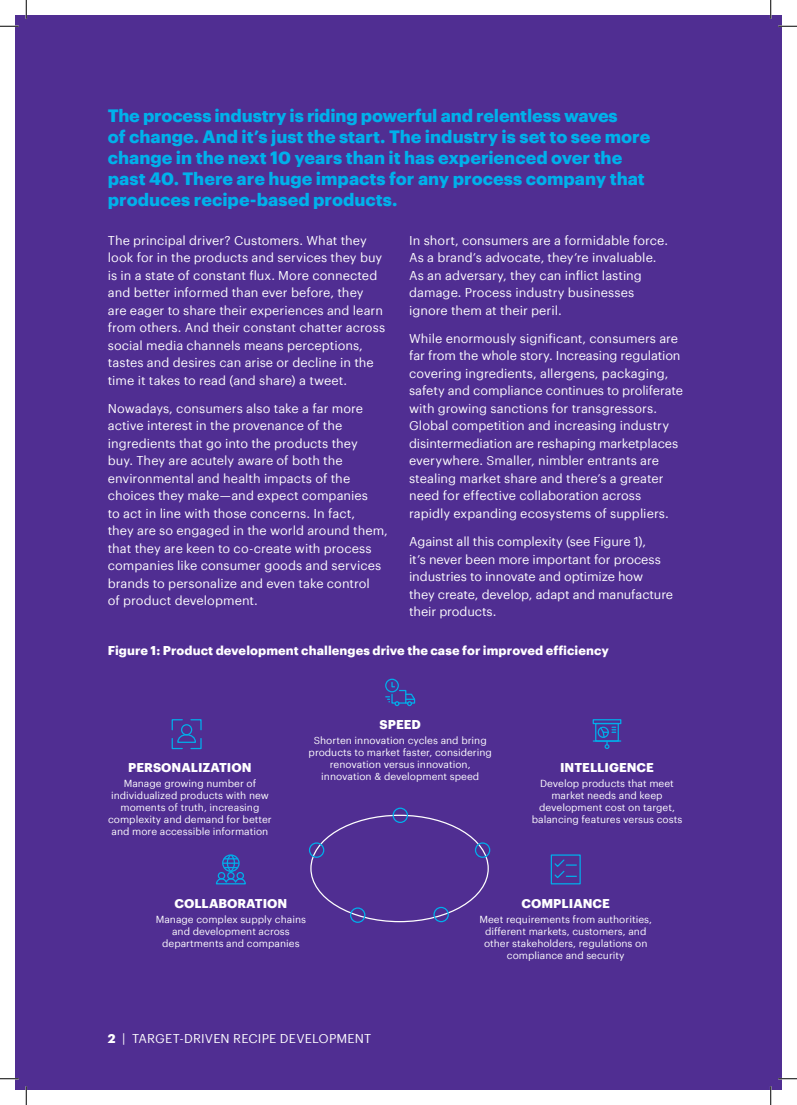
<style>
.page{position:relative;width:797px;height:1105px;background:#fff}
.page>*{position:absolute;margin:0;border:0;box-sizing:border-box;transform-origin:0 0}
.Callout_-_colour{font:700 17.5px/21px "Graphik";color:#00b1eb}
.Text_-_black{font:12.5px/17.5px "Graphik";color:#fff}
.Figure_Title{font:700 12.5px "Graphik";color:#fff}
.t1{font:10px/12px "Graphik";color:#fff;text-align:center}
.s1{font-weight:700}
</style>
<div class="page">
<div style="left:15px;top:15px;width:767px;height:1075px;background:#502e92"></div>
<div style="left:385px;top:679px;width:14px;height:13px;border:1px solid #00afeb;border-radius:50%"></div>
<svg style="left:386px;top:681px;width:30px;height:25px"></svg>
<div style="left:592px;top:719px;width:29px;height:5px;border:1px solid #00afeb"></div>
<hr style="left:593px;top:740px;width:27px;height:2px;background:#00afeb">
<div style="left:595px;top:723px;width:24px;height:19px;border:1px solid #00afeb"></div>
<div style="left:597px;top:727px;width:12px;height:11px;border:1px solid #00afeb;border-radius:50%"></div>
<svg style="left:599px;top:726px;width:16px;height:23px"></svg>
<div style="left:550px;top:854px;width:30px;height:30px;border:1px solid #00afeb"></div>
<svg style="left:554px;top:859px;width:22px;height:19px"></svg>
<svg style="left:216px;top:854px;width:30px;height:31px"></svg>
<svg style="left:171px;top:719px;width:31px;height:31px"></svg>
<div style="left:392px;top:808px;width:16px;height:15px;border:1px solid #00afeb;border-radius:50%"></div>
<div style="left:309px;top:842px;width:15px;height:16px;border:1px solid #00afeb;border-radius:50%"></div>
<div style="left:475px;top:842px;width:15px;height:16px;border:1px solid #00afeb;border-radius:50%"></div>
<div style="left:350px;top:907px;width:15px;height:16px;border:1px solid #00afeb;border-radius:50%"></div>
<div style="left:433px;top:907px;width:16px;height:15px;border:1px solid #00afeb;border-radius:50%"></div>
<svg style="left:0;top:25px;width:19px;height:2px"></svg>
<svg style="left:778px;top:25px;width:19px;height:2px"></svg>
<svg style="left:0;top:1078px;width:19px;height:1px"></svg>
<svg style="left:778px;top:1078px;width:19px;height:1px"></svg>
<svg style="left:25px;top:0;width:2px;height:19px"></svg>
<svg style="left:25px;top:1086px;width:2px;height:19px"></svg>
<svg style="left:770px;top:0;width:1px;height:19px"></svg>
<svg style="left:770px;top:1086px;width:1px;height:19px"></svg>
<p class="Callout_-_colour" style="left:108px;top:104px;width:544px">The process industry is riding powerful and relentless waves<br>of change. And it’s just the start. The industry is set to see more change in the next 10 years than it has experienced over the past 40. There are huge impacts for any process company that produces recipe-based products.</p>
<p class="Text_-_black" style="left:108px;top:230px;width:279px">The principal driver? Customers. What they look for in the products and services they buy is in a state of constant flux. More connected and better informed than ever before, they are eager to share their experiences and learn from others. And their constant chatter across social media channels means perceptions, tastes and desires can arise or decline in the time it takes to read (and share) a tweet.</p>
<p class="Text_-_black" style="left:108px;top:399px;width:281px">Nowadays, consumers also take a far more active interest in the provenance of the ingredients that go into the products they<br>buy. They are acutely aware of both the environmental and health impacts of the choices they make—and expect companies<br>to act in line with those concerns. In fact,<br>they are so engaged in the world around them, that they are keen to co-create with process companies like consumer goods and services brands to personalize and even take control<br>of product development.</p>
<p class="Text_-_black" style="left:409px;top:230px;width:260px">In short, consumers are a formidable force.<br>As a brand’s advocate, they’re invaluable.<br>As an adversary, they can inflict lasting damage. Process industry businesses ignore them at their peril.</p>
<p class="Text_-_black" style="left:409px;top:329px;width:275px">While enormously significant, consumers are far from the whole story. Increasing regulation covering ingredients, allergens, packaging, safety and compliance continues to proliferate with growing sanctions for transgressors.<br>Global competition and increasing industry disintermediation are reshaping marketplaces everywhere. Smaller, nimbler entrants are stealing market share and there’s a greater need for effective collaboration across rapidly expanding ecosystems of suppliers.</p>
<p class="Text_-_black" style="left:409px;top:532px;width:265px">Against all this complexity (see Figure 1),<br>it’s never been more important for process industries to innovate and optimize how<br>they create, develop, adapt and manufacture their products.</p>
<p class="Figure_Title" style="left:108px;top:640px;width:502px">Figure 1: Product development challenges drive the case for improved efficiency</p>
<p class="Figure_Title" style="left:128px;top:758px;width:125px">PERSONALIZATION</p>
<p class="t1" style="left:108px;top:776px;width:165px">Manage growing number of individualized products with new moments of truth, increasing complexity and demand for better and more accessible information</p>
<p class="Figure_Title" style="left:379px;top:715px;width:43px">SPEED</p>
<p class="t1" style="left:308px;top:733px;width:185px">Shorten innovation cycles and bring products to market faster, considering renovation versus innovation, innovation &amp; development speed</p>
<p class="Figure_Title" style="left:560px;top:758px;width:95px">INTELLIGENCE</p>
<p class="t1" style="left:532px;top:776px;width:152px">Develop products that meet market needs and keep development cost on target, balancing features versus costs</p>
<p class="Figure_Title" style="left:174px;top:894px;width:114px">COLLABORATION</p>
<p class="t1" style="left:156px;top:912px;width:152px">Manage complex supply chains and development across departments and companies</p>
<p class="Text_-_black" style="left:108px;top:1029px;width:265px"><span class="s1">2</span> | TARGET-DRIVEN RECIPE DEVELOPMENT</p>
<p class="Figure_Title" style="left:521px;top:894px;width:90px">COMPLIANCE</p>
<p class="t1" style="left:479px;top:912px;width:174px">Meet requirements from authorities, different markets, customers, and other stakeholders, regulations on compliance and security</p>
</div>
